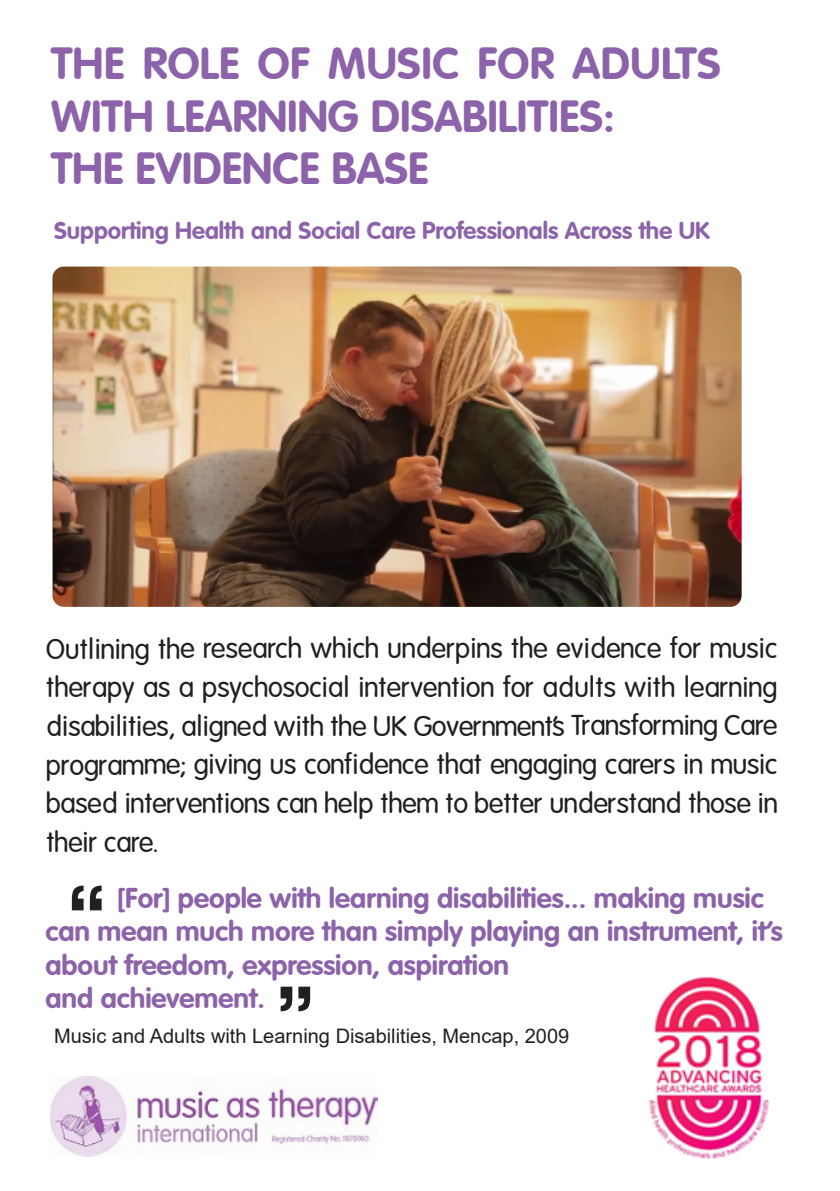
<style>
.page{position:relative;width:840px;height:1191px;background:#fff}
.page>*{position:absolute;margin:0;border:0;box-sizing:border-box;transform-origin:0 0}
.t1{font:700 72px "Rockwell";color:#231f20}
.t2{font:700 44px/52.8px "VAG Rounded";color:#8c62aa}
.t3{font:700 28px/38.6px "VAG Rounded Light S Si";color:#231f20;text-align:justify}
.t4{font:700 28px/33.6px "VAG Rounded";color:#8c62aa}
.t5{font:700 24px "VAG Rounded";color:#8c62aa}
.t6{font:20px "Arial";color:#231f20}
</style>
<div class="page">
<img style="left:50px;top:1076px;width:327px;height:80px">
<img style="left:52px;top:266px;width:689px;height:341px;border-radius:11px">
<img style="left:649px;top:977px;width:120px;height:182px">
<h2 class="t2" style="left:51px;top:39px;width:670px">THE ROLE OF MUSIC FOR ADULTS<br>WITH LEARNING DISABILITIES:<br>THE EVIDENCE BASE</h2>
<p class="t5" style="left:54px;top:219px;width:657px">Supporting Health and Social Care Professionals Across the UK</p>
<p class="t3" style="left:46px;top:629px;width:732px">Outlining the research which underpins the evidence for music therapy as a psychosocial intervention for adults with learning disabilities, aligned with the UK Governments’ Transforming Care programme; giving us confidence that engaging carers in music based interventions can help them to better understand those in their care.</p>
<h1 class="t1" style="left:65px;top:866px;width:44px">“</h1>
<p class="t4" style="left:45px;top:882px;width:738px;text-indent:72px">[For] people with learning disabilities... making music can mean much more than simply playing an instrument, it’s about freedom, expression, aspiration<br>and achievement.</p>
<h1 class="t1" style="left:274px;top:967px;width:44px">”</h1>
<p class="t6" style="left:54px;top:1025px;width:516px">Music and Adults with Learning Disabilities, Mencap, 2009</p>
</div>
